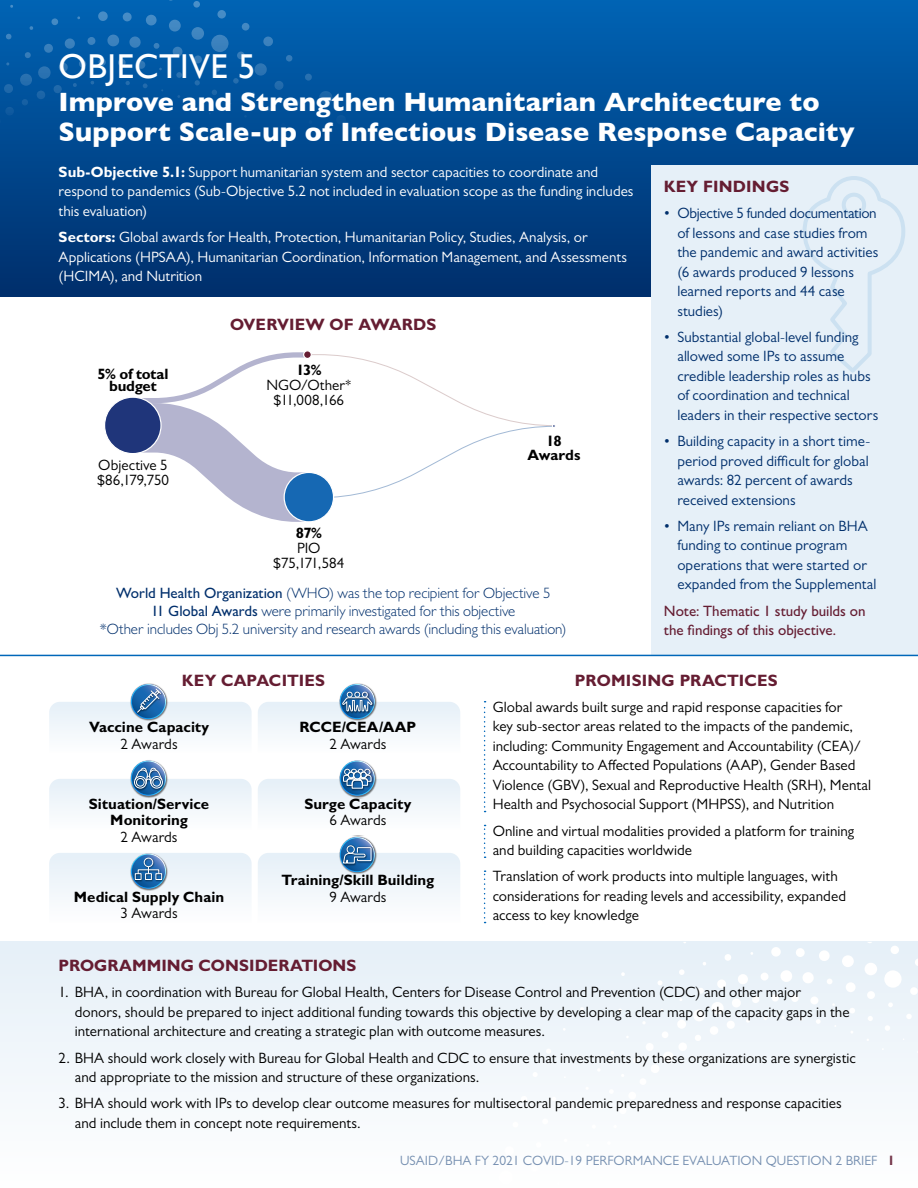
<style>
.page{position:relative;width:918px;height:1188px;background:#fff}
.page>*{position:absolute;margin:0;border:0;box-sizing:border-box;transform-origin:0 0}
.H1_Objective{font:34.5px "Gill Sans";letter-spacing:.015em;color:#fff}
.H2_Brief_title{font:700 27px/30px "Gill Sans";color:#fff}
.H3_Objectives_sections_left{font:700 16.5px "Gill Sans MT Pro";letter-spacing:.005em;color:#651d32}
.H3_Objectives_sections_center{font:700 16.5px "Gill Sans MT Pro";letter-spacing:.01em;color:#651d32}
.H3_Objectives_sections_Key_Results{font:700 16.5px "Gill Sans MT Pro";letter-spacing:.005em;color:#651d32}
.p_text{font:15px/19.5px "Gill Sans MT Pro";color:#000}
.p_text-2{font:15px/19.5px "Gill Sans MT Pro";color:#002f6c}
.p_text-3{font:15px/19.5px "Gill Sans MT Pro";color:#fff}
.p_text-4{font:300 15px "Gill Sans MT Pro";letter-spacing:-.005em;color:#002f6c}
.p_text-5{font:700 15px/12px "Gill Sans MT Pro";color:#000;text-align:center}
.p_text-6{font:500 15px/19.5px "Gill Sans MT Pro";letter-spacing:-.005em;color:#651d32}
.t1{font:13.5px "Gill Sans MT Pro";color:#6682a7}
.s1{font-weight:700}
.s2{font-weight:500}
.s3{font-weight:700;color:#651d32}
</style>
<div class="page">
<div style="left:0;top:942px;width:918px;height:246px;background:#f3f7fb"></div>
<img style="left:621px;top:942px;width:297px;height:46px">
<div style="left:0;top:0;width:918px;height:297px;background:linear-gradient(to bottom,#0164b5,#002e6b)"></div>
<div style="left:651px;top:165px;width:267px;height:490px;background:#e6f0f8"></div>
<img style="left:6px;top:0;width:244px;height:52px">
<hr style="left:0;top:655px;width:918px;height:1px;background:#0067b9">
<svg style="left:802px;top:176px;width:103px;height:197px"></svg>
<svg style="left:107px;top:408px;width:197px;height:114px"></svg>
<div style="left:105px;top:397px;width:56px;height:57px;background:#1f357a;border-radius:50%"></div>
<svg style="left:127px;top:352px;width:428px;height:146px"></svg>
<div style="left:284px;top:472px;width:50px;height:50px;background:#1668b3;border-radius:50%"></div>
<div style="left:284px;top:472px;width:50px;height:50px;border:1px solid #fff;border-radius:50%"></div>
<div style="left:304px;top:351px;width:7px;height:7px;background:#651d32;border-radius:50%"></div>
<div style="left:303px;top:350px;width:9px;height:9px;border:1px solid #fff;border-radius:50%"></div>
<svg style="left:49px;top:684px;width:203px;height:50px"></svg>
<svg style="left:49px;top:761px;width:203px;height:50px"></svg>
<svg style="left:49px;top:853px;width:203px;height:44px"></svg>
<svg style="left:258px;top:683px;width:202px;height:51px"></svg>
<svg style="left:258px;top:760px;width:202px;height:51px"></svg>
<svg style="left:258px;top:837px;width:202px;height:60px"></svg>
<div style="left:357px;top:847px;width:14px;height:14px;border:1px solid #fff"></div>
<svg style="left:484px;top:701px;width:2px;height:111px"></svg>
<svg style="left:484px;top:825px;width:2px;height:33px"></svg>
<svg style="left:484px;top:870px;width:2px;height:53px"></svg>
<h1 class="H1_Objective" style="left:59px;top:46px;width:198px">OBJECTIVE 5</h1>
<h2 class="H2_Brief_title" style="left:59px;top:87px;width:798px">Improve and Strengthen Humanitarian Architecture to<br>Support Scale-up of Infectious Disease Response Capacity</h2>
<p class="p_text-3" style="left:59px;top:162px;width:576px"><span class="s1">Sub-Objective 5.1:</span> Support humanitarian system and sector capacities to coordinate and respond to pandemics (Sub-Objective 5.2 not included in evaluation scope as the funding includes this evaluation)</p>
<p class="p_text-3" style="left:59px;top:227px;width:570px"><span class="s1">Sectors:</span> Global awards for Health, Protection, Humanitarian Policy, Studies, Analysis, or<br>Applications (HPSAA), Humanitarian Coordination, Information Management, and Assessments (HCIMA), and Nutrition</p>
<h3 class="H3_Objectives_sections_center" style="left:230px;top:314px;width:208px">OVERVIEW OF AWARDS</h3>
<h3 class="H3_Objectives_sections_left" style="left:664px;top:176px;width:127px">KEY FINDINGS</h3>
<p class="p_text-2" style="left:677px;top:203px;width:203px;text-indent:-14px">• Objective 5 funded documentation of lessons and case studies from the pandemic and award activities (6 awards produced 9 lessons learned reports and 44 case studies)</p>
<p class="p_text-2" style="left:677px;top:327px;width:202px;text-indent:-14px">• Substantial global-level funding allowed some IPs to assume credible leadership roles as hubs of coordination and technical leaders in their respective sectors</p>
<p class="p_text-2" style="left:677px;top:431px;width:194px;text-indent:-14px">• Building capacity in a short time&shy;period proved difficult for global awards: 82 percent of awards received extensions</p>
<p class="p_text-2" style="left:677px;top:516px;width:200px;text-indent:-14px">• Many IPs remain reliant on BHA funding to continue program operations that were started or expanded from the Supplemental</p>
<p class="p_text-6" style="left:664px;top:601px;width:203px">Note: Thematic 1 study builds on the findings of this objective.</p>
<p class="p_text-5" style="left:98px;top:367px;width:72px">5% of total budget</p>
<p class="p_text-5" style="left:296px;top:363px;width:27px">13%</p>
<p class="p_text" style="left:266px;top:377px;width:86px;line-height:15px;text-align:center">NGO/Other* $11,008,166</p>
<p class="p_text-5" style="left:527px;top:434px;width:55px;line-height:13.5px">18<br>Awards</p>
<p class="p_text" style="left:97px;top:458px;width:73px;line-height:15px">Objective 5 $86,179,750</p>
<p class="p_text-5" style="left:296px;top:527px;width:28px">87%</p>
<p class="p_text" style="left:273px;top:540px;width:73px;line-height:15px;text-align:center">PIO $75,171,584</p>
<p class="p_text-4" style="left:116px;top:584px;width:436px"><span class="s2">World Health Organization</span> (WHO) was the top recipient for Objective 5</p>
<p class="p_text-4" style="left:151px;top:602px;width:366px"><span class="s2">11 Global Awards</span> were primarily investigated for this objective</p>
<p class="p_text-4" style="left:100px;top:620px;width:468px">*Other includes Obj 5.2 university and research awards (including this evaluation)</p>
<h3 class="H3_Objectives_sections_Key_Results" style="left:182px;top:670px;width:145px">KEY CAPACITIES</h3>
<p class="p_text-5" style="left:89px;top:721px;width:122px">Vaccine Capacity</p>
<p class="p_text" style="left:121px;top:734px;width:58px">2 Awards</p>
<p class="p_text-5" style="left:300px;top:721px;width:118px">RCCE/CEA/AAP</p>
<p class="p_text" style="left:329px;top:734px;width:58px">2 Awards</p>
<p class="p_text-5" style="left:89px;top:795px;width:122px;line-height:16.5px">Situation/Service<br>Monitoring</p>
<p class="p_text" style="left:121px;top:827px;width:58px">2 Awards</p>
<p class="p_text-5" style="left:74px;top:890px;width:152px">Medical Supply Chain</p>
<p class="p_text" style="left:121px;top:903px;width:58px">3 Awards</p>
<p class="p_text-5" style="left:304px;top:797px;width:109px">Surge Capacity</p>
<p class="p_text" style="left:329px;top:810px;width:58px">6 Awards</p>
<p class="p_text-5" style="left:282px;top:874px;width:154px">Training/Skill Building</p>
<p class="p_text" style="left:329px;top:887px;width:58px">9 Awards</p>
<h3 class="H3_Objectives_sections_center" style="left:575px;top:670px;width:204px">PROMISING PRACTICES</h3>
<p class="p_text" style="left:493px;top:697px;width:380px">Global awards built surge and rapid response capacities for<br>key sub-sector areas related to the impacts of the pandemic, including: Community Engagement and Accountability (CEA)/ Accountability to Affected Populations (AAP), Gender Based Violence (GBV), Sexual and Reproductive Health (SRH), Mental Health and Psychosocial Support (MHPSS), and Nutrition</p>
<p class="p_text" style="left:493px;top:821px;width:363px">Online and virtual modalities provided a platform for training and building capacities worldwide</p>
<p class="p_text" style="left:493px;top:867px;width:355px">Translation of work products into multiple languages, with considerations for reading levels and accessibility, expanded access to key knowledge</p>
<h3 class="H3_Objectives_sections_left" style="left:59px;top:955px;width:299px">PROGRAMMING CONSIDERATIONS</h3>
<p class="p_text" style="left:75px;top:983px;width:776px;text-indent:-16px">1. BHA, in coordination with Bureau for Global Health, Centers for Disease Control and Prevention (CDC) and other major donors, should be prepared to inject additional funding towards this objective by developing a clear map of the capacity gaps in the international architecture and creating a strategic plan with outcome measures.</p>
<p class="p_text" style="left:75px;top:1048px;width:783px;text-indent:-16px">2. BHA should work closely with Bureau for Global Health and CDC to ensure that investments by these organizations are synergistic and appropriate to the mission and structure of these organizations.</p>
<p class="p_text" style="left:75px;top:1094px;width:768px;text-indent:-16px">3. BHA should work with IPs to develop clear outcome measures for multisectoral pandemic preparedness and response capacities and include them in concept note requirements.</p>
<p class="t1" style="left:400px;top:1152px;width:496px">USAID/BHA FY 2021 COVID-19 PERFORMANCE EVALUATION QUESTION 2 BRIEF <span class="s3">1</span></p>
</div>
